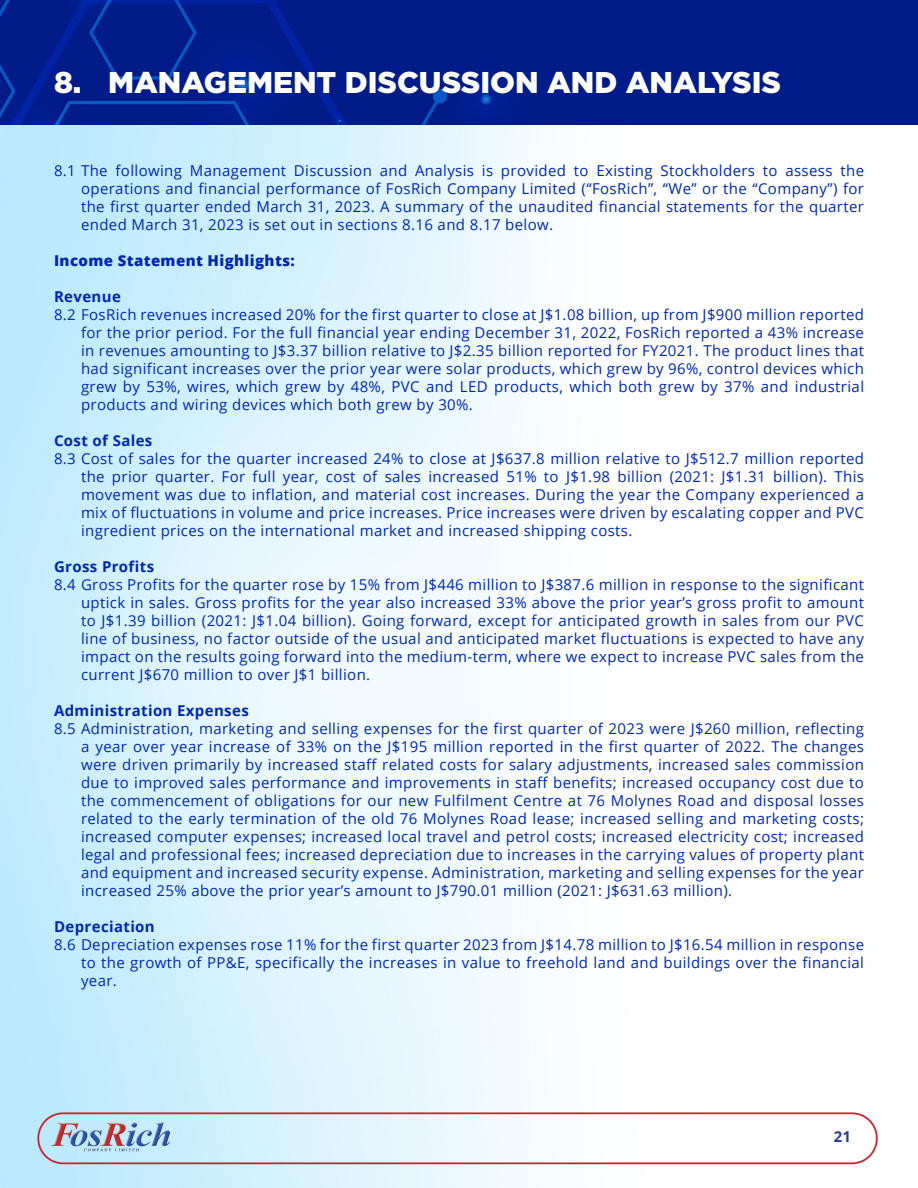
<style>
.page{position:relative;width:918px;height:1188px;background:#fff}
.page>*{position:absolute;margin:0;border:0;box-sizing:border-box;transform-origin:0 0}
.t1{font:900 30px "Gotham";color:#fff}
.t2{font:15px/18px "Open Sans";letter-spacing:.025em;color:#0028ae;text-align:justify}
.t3{font:700 15px "Open Sans";letter-spacing:.025em;color:#0028ae}
.t4{font:800 15px "Open Sans";letter-spacing:.025em;color:#0028ae}
.t5{font:700 15px "Open Sans";color:#253f8e}
</style>
<div class="page">
<img style="left:0;top:124px;width:918px;height:1064px">
<img style="left:0;top:0;width:918px;height:124px">
<p class="t1" style="left:54px;top:65px;width:729px">8. MANAGEMENT DISCUSSION AND ANALYSIS</p>
<p class="t2" style="left:81px;top:161px;width:785px;text-indent:-27px">8.1 The following Management Discussion and Analysis is provided to Existing Stockholders to assess the operations and financial performance of FosRich Company Limited (“FosRich”, “We” or the “Company”) for the first quarter ended March 31, 2023. A summary of the unaudited financial statements for the quarter ended March 31, 2023 is set out in sections 8.16 and 8.17 below.</p>
<p class="t4" style="left:54px;top:249px;width:242px">Income Statement Highlights:</p>
<p class="t3" style="left:54px;top:286px;width:68px">Revenue</p>
<p class="t2" style="left:81px;top:305px;width:785px;text-indent:-27px">8.2 FosRich revenues increased 20% for the first quarter to close at J$1.08 billion, up from J$900 million reported for the prior period. For the full financial year ending December 31, 2022, FosRich reported a 43% increase in revenues amounting to J$3.37 billion relative to J$2.35 billion reported for FY2021. The product lines that had significant increases over the prior year were solar products, which grew by 96%, control devices which grew by 53%, wires, which grew by 48%, PVC and LED products, which both grew by 37% and industrial products and wiring devices which both grew by 30%.</p>
<p class="t3" style="left:54px;top:430px;width:100px">Cost of Sales</p>
<p class="t2" style="left:81px;top:449px;width:785px;text-indent:-27px">8.3 Cost of sales for the quarter increased 24% to close at J$637.8 million relative to J$512.7 million reported the prior quarter. For full year, cost of sales increased 51% to J$1.98 billion (2021: J$1.31 billion). This movement was due to inflation, and material cost increases. During the year the Company experienced a mix of fluctuations in volume and price increases. Price increases were driven by escalating copper and PVC ingredient prices on the international market and increased shipping costs.</p>
<p class="t3" style="left:54px;top:556px;width:102px">Gross Profits</p>
<p class="t2" style="left:81px;top:575px;width:785px;text-indent:-27px">8.4 Gross Profits for the quarter rose by 15% from J$446 million to J$387.6 million in response to the significant uptick in sales. Gross profits for the year also increased 33% above the prior year’s gross profit to amount to J$1.39 billion (2021: J$1.04 billion). Going forward, except for anticipated growth in sales from our PVC line of business, no factor outside of the usual and anticipated market fluctuations is expected to have any impact on the results going forward into the medium-term, where we expect to increase PVC sales from the current J$670 million to over J$1 billion.</p>
<p class="t3" style="left:54px;top:700px;width:196px">Administration Expenses</p>
<p class="t2" style="left:81px;top:719px;width:785px;text-indent:-27px">8.5 Administration, marketing and selling expenses for the first quarter of 2023 were J$260 million, reflecting a year over year increase of 33% on the J$195 million reported in the first quarter of 2022. The changes were driven primarily by increased staff related costs for salary adjustments, increased sales commission due to improved sales performance and improvements in staff benefits; increased occupancy cost due to the commencement of obligations for our new Fulfilment Centre at 76 Molynes Road and disposal losses related to the early termination of the old 76 Molynes Road lease; increased selling and marketing costs; increased computer expenses; increased local travel and petrol costs; increased electricity cost; increased legal and professional fees; increased depreciation due to increases in the carrying values of property plant and equipment and increased security expense. Administration, marketing and selling expenses for the year increased 25% above the prior year’s amount to J$790.01 million (2021: J$631.63 million).</p>
<p class="t3" style="left:54px;top:916px;width:102px">Depreciation</p>
<p class="t2" style="left:81px;top:935px;width:785px;text-indent:-27px">8.6 Depreciation expenses rose 11% for the first quarter 2023 from J$14.78 million to J$16.54 million in response to the growth of PP&amp;E, specifically the increases in value to freehold land and buildings over the financial year.</p>
<p class="t5" style="left:834px;top:1126px;width:19px">21</p>
</div>
